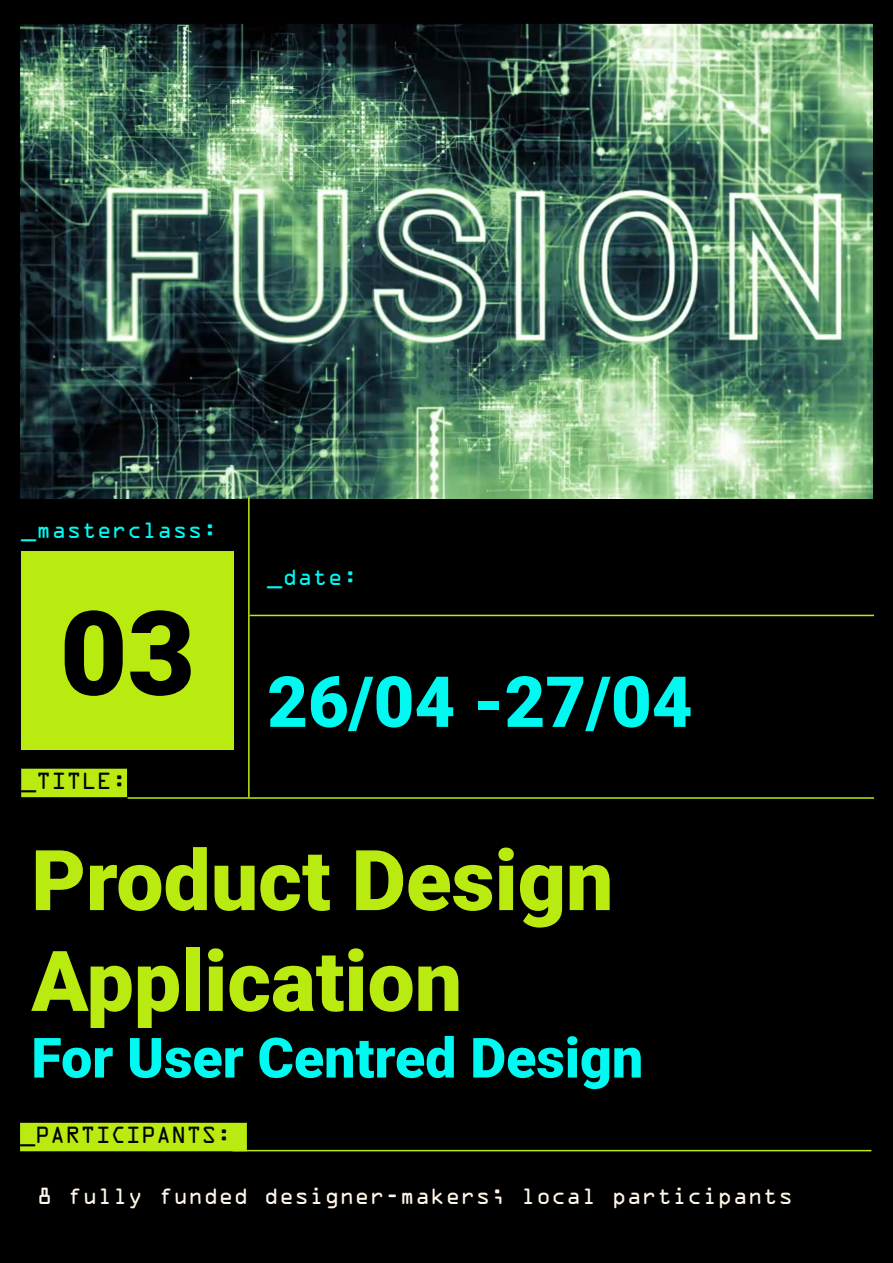
<style>
.page{position:relative;width:893px;height:1263px;background:#fff}
.page>*{position:absolute;margin:0;border:0;box-sizing:border-box;transform-origin:0 0}
.t1{font:900 117px "Roboto";color:#000}
.t2{font:900 84px/100.8px "Roboto";color:#baeb11}
.t3{font:900 70.5px "Roboto";color:#00f9f1}
.t4{font:900 55.5px "Roboto";color:#00f9f1}
.t5{font:21px "OCRA Std";color:#fff5e9}
.t6{font:21px "OCRA Std";color:#000}
.t7{font:21px "OCRA Std";color:#00f9f1}
</style>
<div class="page">
<div style="left:1px;top:1px;width:891px;height:1261px;background:#000"></div>
<img style="left:20px;top:23px;width:853px;height:475px">
<div style="left:20px;top:1123px;width:227px;height:28px;background:#baeb11"></div>
<hr style="left:248px;top:497px;width:2px;height:300px;background:#baeb11">
<hr style="left:250px;top:615px;width:624px;height:1px;background:#baeb11">
<hr style="left:128px;top:797px;width:746px;height:2px;background:#baeb11">
<hr style="left:232px;top:1150px;width:639px;height:1px;background:#baeb11">
<div style="left:21px;top:769px;width:106px;height:28px;background:#baeb11"></div>
<div style="left:21px;top:552px;width:213px;height:198px;background:#baeb11"></div>
<p class="t7" style="left:21px;top:521px;width:198px">_masterclass:</p>
<h1 class="t1" style="left:60px;top:571px;width:137px">03</h1>
<p class="t6" style="left:21px;top:772px;width:107px">_TITLE:</p>
<p class="t7" style="left:267px;top:567px;width:92px">_date:</p>
<h3 class="t3" style="left:267px;top:652px;width:427px">26/04 -27/04</h3>
<h2 class="t2" style="left:31px;top:827px;width:584px">Product Design<br>Application</h2>
<h3 class="t4" style="left:31px;top:1019px;width:613px">For User Centred Design</h3>
<p class="t6" style="left:20px;top:1126px;width:213px">_PARTICIPANTS:</p>
<p class="t5" style="left:37px;top:1186px;width:757px">8 fully funded designer-makers; local participants</p>
</div>
